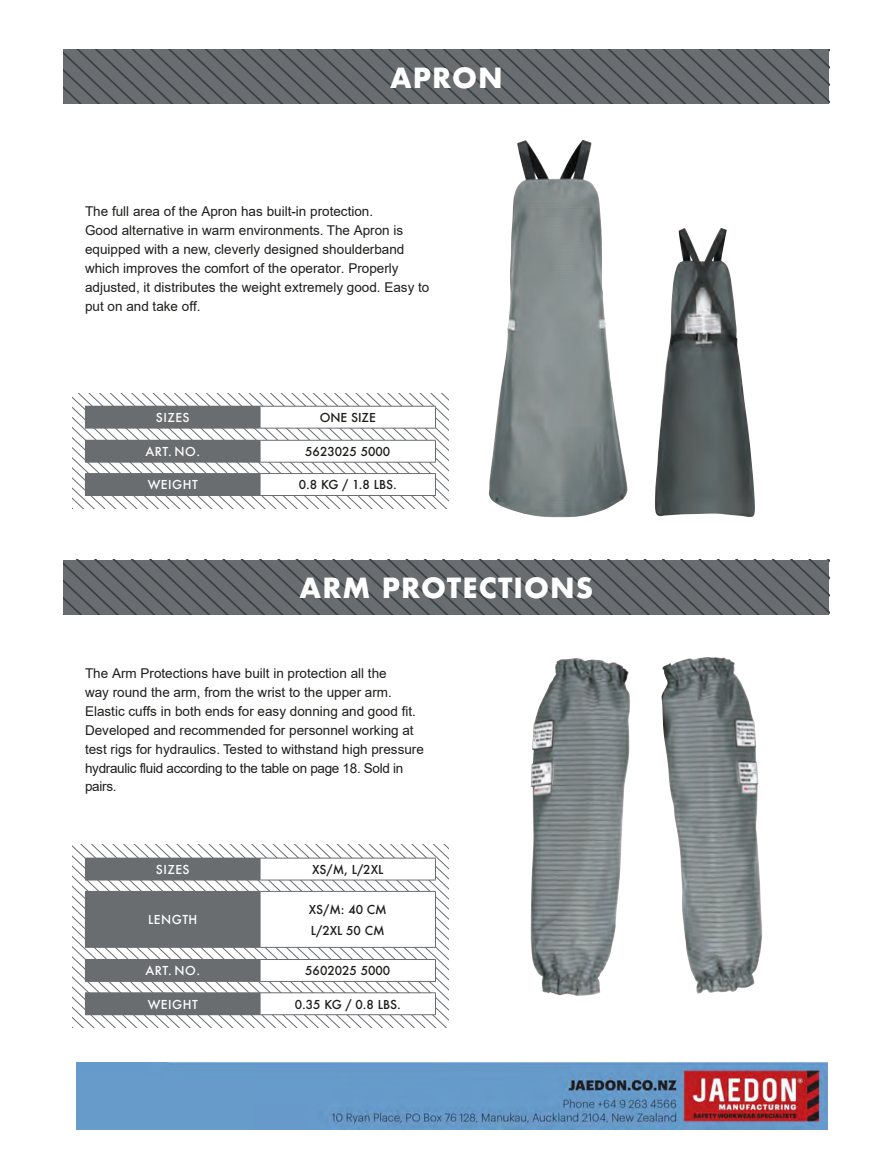
<style>
.page{position:relative;width:893px;height:1149px;background:#fff}
.page>*{position:absolute;margin:0;border:0;box-sizing:border-box;transform-origin:0 0}
.t1{font:700 27px "Futura";letter-spacing:.04em;color:#fff}
.t2{font:13.5px/18.9px "Arial";color:#1d1d1b}
.t3{font:500 12px/20.4px "Futura";color:#1d1d1b}
.t4{font:500 12px "Futura";letter-spacing:.04em;color:#fff}
</style>
<div class="page">
<img style="left:531px;top:658px;width:99px;height:337px">
<img style="left:661px;top:657px;width:101px;height:336px">
<svg style="left:64px;top:49px;width:765px;height:55px;background:#626669"></svg>
<svg style="left:64px;top:559px;width:765px;height:55px;background:#65696c"></svg>
<svg style="left:72px;top:393px;width:377px;height:115px"></svg>
<svg style="left:72px;top:844px;width:377px;height:183px"></svg>
<div style="left:85px;top:406px;width:175px;height:22px;background:#6a6d70"></div>
<div style="left:260px;top:406px;width:175px;height:22px;background:#fff"></div>
<hr style="left:260px;top:406px;width:176px;height:1px;background:#6a6d70">
<svg style="left:435px;top:406px;width:1px;height:21px"></svg>
<hr style="left:260px;top:427px;width:176px;height:1px;background:#6a6d70">
<svg style="left:260px;top:406px;width:1px;height:21px"></svg>
<div style="left:85px;top:857px;width:175px;height:22px;background:#6a6d70"></div>
<div style="left:260px;top:857px;width:175px;height:22px;background:#fff"></div>
<hr style="left:260px;top:857px;width:176px;height:1px;background:#6a6d70">
<svg style="left:435px;top:858px;width:1px;height:21px"></svg>
<hr style="left:260px;top:879px;width:176px;height:1px;background:#6a6d70">
<svg style="left:260px;top:858px;width:1px;height:21px"></svg>
<hr style="left:85px;top:879px;width:175px;height:1px;background:#6a6d70">
<div style="left:85px;top:440px;width:175px;height:22px;background:#6a6d70"></div>
<div style="left:260px;top:440px;width:175px;height:22px;background:#fff"></div>
<hr style="left:260px;top:440px;width:176px;height:1px;background:#6a6d70">
<svg style="left:435px;top:440px;width:1px;height:21px"></svg>
<hr style="left:260px;top:461px;width:176px;height:1px;background:#6a6d70">
<svg style="left:260px;top:440px;width:1px;height:21px"></svg>
<div style="left:85px;top:959px;width:175px;height:22px;background:#6a6d70"></div>
<div style="left:260px;top:959px;width:175px;height:22px;background:#fff"></div>
<hr style="left:260px;top:958px;width:176px;height:1px;background:#6a6d70">
<svg style="left:435px;top:959px;width:1px;height:21px"></svg>
<hr style="left:260px;top:980px;width:176px;height:1px;background:#6a6d70">
<hr style="left:85px;top:958px;width:175px;height:1px;background:#6a6d70">
<svg style="left:260px;top:959px;width:1px;height:21px"></svg>
<div style="left:85px;top:473px;width:175px;height:22px;background:#6a6d70"></div>
<div style="left:260px;top:473px;width:175px;height:22px;background:#fff"></div>
<hr style="left:260px;top:473px;width:176px;height:1px;background:#6a6d70">
<svg style="left:435px;top:474px;width:1px;height:21px"></svg>
<hr style="left:260px;top:495px;width:176px;height:1px;background:#6a6d70">
<svg style="left:260px;top:474px;width:1px;height:21px"></svg>
<hr style="left:85px;top:495px;width:175px;height:1px;background:#6a6d70">
<div style="left:85px;top:992px;width:175px;height:22px;background:#6a6d70"></div>
<div style="left:260px;top:992px;width:175px;height:22px;background:#fff"></div>
<hr style="left:260px;top:992px;width:176px;height:1px;background:#6a6d70">
<svg style="left:435px;top:992px;width:1px;height:21px"></svg>
<hr style="left:260px;top:1013px;width:176px;height:1px;background:#6a6d70">
<svg style="left:260px;top:992px;width:1px;height:21px"></svg>
<img style="left:655px;top:228px;width:100px;height:289px">
<img style="left:489px;top:140px;width:139px;height:377px">
<div style="left:85px;top:891px;width:175px;height:56px;background:#6a6d70"></div>
<div style="left:260px;top:891px;width:175px;height:56px;background:#fff"></div>
<hr style="left:260px;top:890px;width:176px;height:1px;background:#6a6d70">
<hr style="left:435px;top:891px;width:1px;height:55px;background:#6a6d70">
<hr style="left:260px;top:946px;width:176px;height:1px;background:#6a6d70">
<hr style="left:85px;top:890px;width:175px;height:1px;background:#6a6d70">
<hr style="left:260px;top:891px;width:1px;height:55px;background:#6a6d70">
<img style="left:77px;top:1062px;width:751px;height:67px">
<h1 class="t1" style="left:390px;top:58px;width:114px">APRON</h1>
<p class="t2" style="left:85px;top:202px;width:346px">The full area of the Apron has built-in protection.<br>Good alternative in warm environments. The Apron is equipped with a new, cleverly designed shoulderband which improves the comfort of the operator. Properly adjusted, it distributes the weight extremely good. Easy to put on and take off.</p>
<p class="t4" style="left:156px;top:409px;width:35px">SIZES</p>
<p class="t3" style="left:320px;top:407px;width:58px">ONE SIZE</p>
<p class="t4" style="left:145px;top:443px;width:56px">ART. NO.</p>
<p class="t3" style="left:305px;top:441px;width:87px">5623025 5000</p>
<p class="t4" style="left:148px;top:476px;width:52px">WEIGHT</p>
<p class="t3" style="left:299px;top:474px;width:100px">0.8 KG / 1.8 LBS.</p>
<h1 class="t1" style="left:300px;top:568px;width:295px">ARM PROTECTIONS</h1>
<p class="t2" style="left:85px;top:663px;width:340px">The Arm Protections have built in protection all the<br>way round the arm, from the wrist to the upper arm.<br>Elastic cuffs in both ends for easy donning and good fit.<br>Developed and recommended for personnel working at test rigs for hydraulics. Tested to withstand high pressure hydraulic fluid according to the table on page 18. Sold in pairs.</p>
<p class="t4" style="left:156px;top:861px;width:35px">SIZES</p>
<p class="t3" style="left:312px;top:858px;width:73px">XS/M, L/2XL</p>
<p class="t4" style="left:148px;top:911px;width:51px">LENGTH</p>
<p class="t3" style="left:309px;top:899px;width:80px">XS/M: 40 CM<br>L/2XL 50 CM</p>
<p class="t4" style="left:145px;top:962px;width:56px">ART. NO.</p>
<p class="t3" style="left:305px;top:960px;width:87px">5602025 5000</p>
<p class="t4" style="left:148px;top:995px;width:52px">WEIGHT</p>
<p class="t3" style="left:295px;top:993px;width:108px">0.35 KG / 0.8 LBS.</p>
</div>
